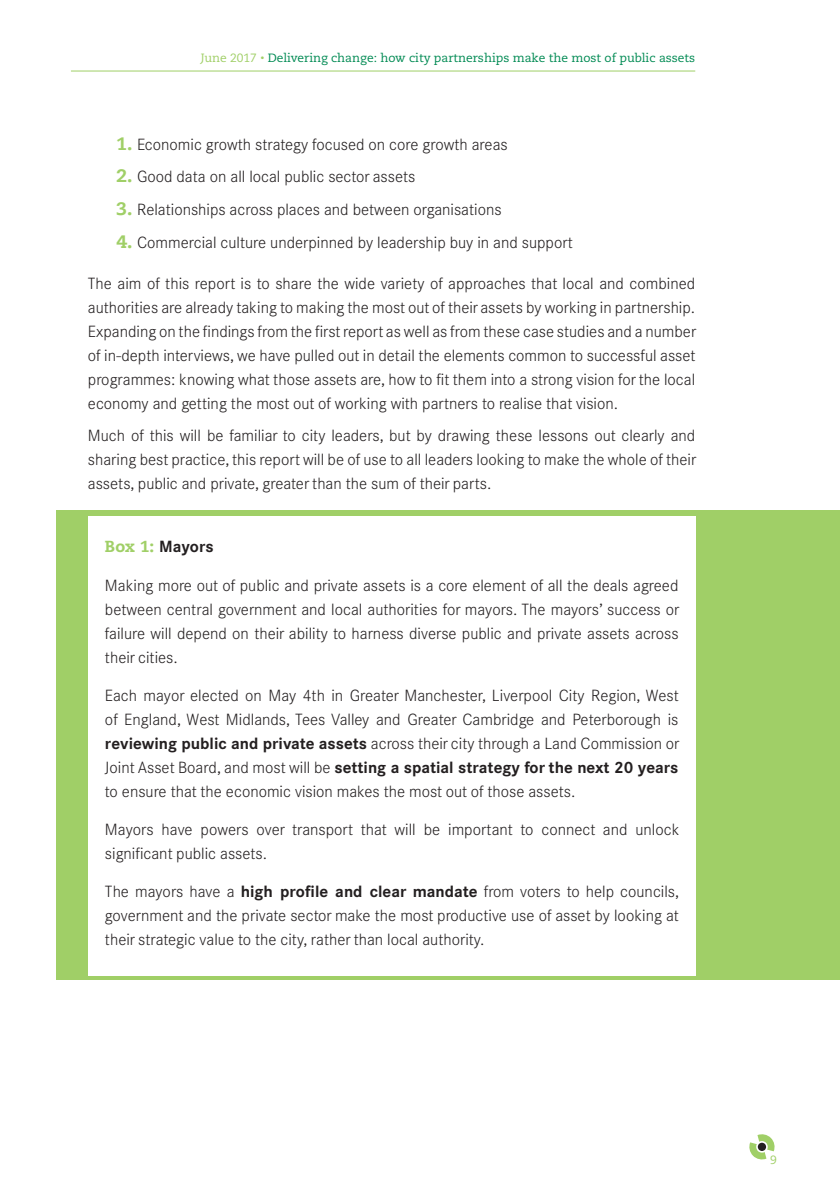
<style>
.page{position:relative;width:840px;height:1191px;background:#fff}
.page>*{position:absolute;margin:0;border:0;box-sizing:border-box;transform-origin:0 0}
.t1{font:300 16px/24px "Corporate SBQ";color:#231f20;text-align:justify}
.t2{font:700 16px "Corporate SBQ";color:#231f20}
.t3{font:12px "Caecilia LT Std";color:#008a53}
.t4{font:12px "Caecilia LT Std";color:#a0cf67}
.s1{color:#a0cf67}
.s2{font-family:"Corporate SBQ";font-weight:300;color:#a0cf67}
.s3{font-family:"Caecilia LT Std";font-weight:800;font-size:18px;color:#a0cf67}
.s4{font-family:"Caecilia LT Std";font-weight:800;color:#a0cf67}
.s5{font-weight:700}
</style>
<div class="page">
<svg style="left:749px;top:1134px;width:26px;height:26px"></svg>
<hr style="left:71px;top:71px;width:623px;height:1px;background:#a0cf67">
<div style="left:57px;top:510px;width:782px;height:470px;background:#a0cf67"></div>
<div style="left:88px;top:516px;width:607px;height:459px;background:#fff"></div>
<p class="t3" style="left:201px;top:51px;width:495px"><span class="s1">June 2017</span> <span class="s2">•</span> Delivering change: how city partnerships make the most of public assets</p>
<p class="t1" style="left:116px;top:132px;width:392px"><span class="s3">1.</span> Economic growth strategy focused on core growth areas</p>
<p class="t1" style="left:116px;top:165px;width:300px"><span class="s3">2.</span> Good data on all local public sector assets</p>
<p class="t1" style="left:116px;top:197px;width:386px"><span class="s3">3.</span> Relationships across places and between organisations</p>
<p class="t1" style="left:116px;top:230px;width:458px"><span class="s3">4.</span> Commercial culture underpinned by leadership buy in and support</p>
<p class="t1" style="left:88px;top:271px;width:609px">The aim of this report is to share the wide variety of approaches that local and combined authorities are already taking to making the most out of their assets by working in partnership.<br>Expanding on the findings from the first report as well as from these case studies and a number of in-depth interviews, we have pulled out in detail the elements common to successful asset programmes: knowing what those assets are, how to fit them into a strong vision for the local economy and getting the most out of working with partners to realise that vision.</p>
<p class="t1" style="left:88px;top:424px;width:609px">Much of this will be familiar to city leaders, but by drawing these lessons out clearly and sharing best practice, this report will be of use to all leaders looking to make the whole of their assets, public and private, greater than the sum of their parts.</p>
<p class="t2" style="left:105px;top:537px;width:110px"><span class="s4">Box 1:</span> Mayors</p>
<p class="t1" style="left:105px;top:573px;width:575px">Making more out of public and private assets is a core element of all the deals agreed between central government and local authorities for mayors. The mayors’ success or failure will depend on their ability to harness diverse public and private assets across their cities.</p>
<p class="t1" style="left:105px;top:683px;width:575px">Each mayor elected on May 4th in Greater Manchester, Liverpool City Region, West of England, West Midlands, Tees Valley and Greater Cambridge and Peterborough is <span class="s5">reviewing public and private assets</span> across their city through a Land Commission or Joint Asset Board, and most will be <span class="s5">setting a spatial strategy for the next 20 years </span>to ensure that the economic vision makes the most out of those assets.</p>
<p class="t1" style="left:105px;top:817px;width:575px">Mayors have powers over transport that will be important to connect and unlock significant public assets.</p>
<p class="t1" style="left:105px;top:879px;width:575px">The mayors have a <span class="s5">high profile and clear mandate</span> from voters to help councils, government and the private sector make the most productive use of asset by looking at their strategic value to the city, rather than local authority.</p>
<p class="t4" style="left:769px;top:1153px;width:8px">9</p>
</div>
